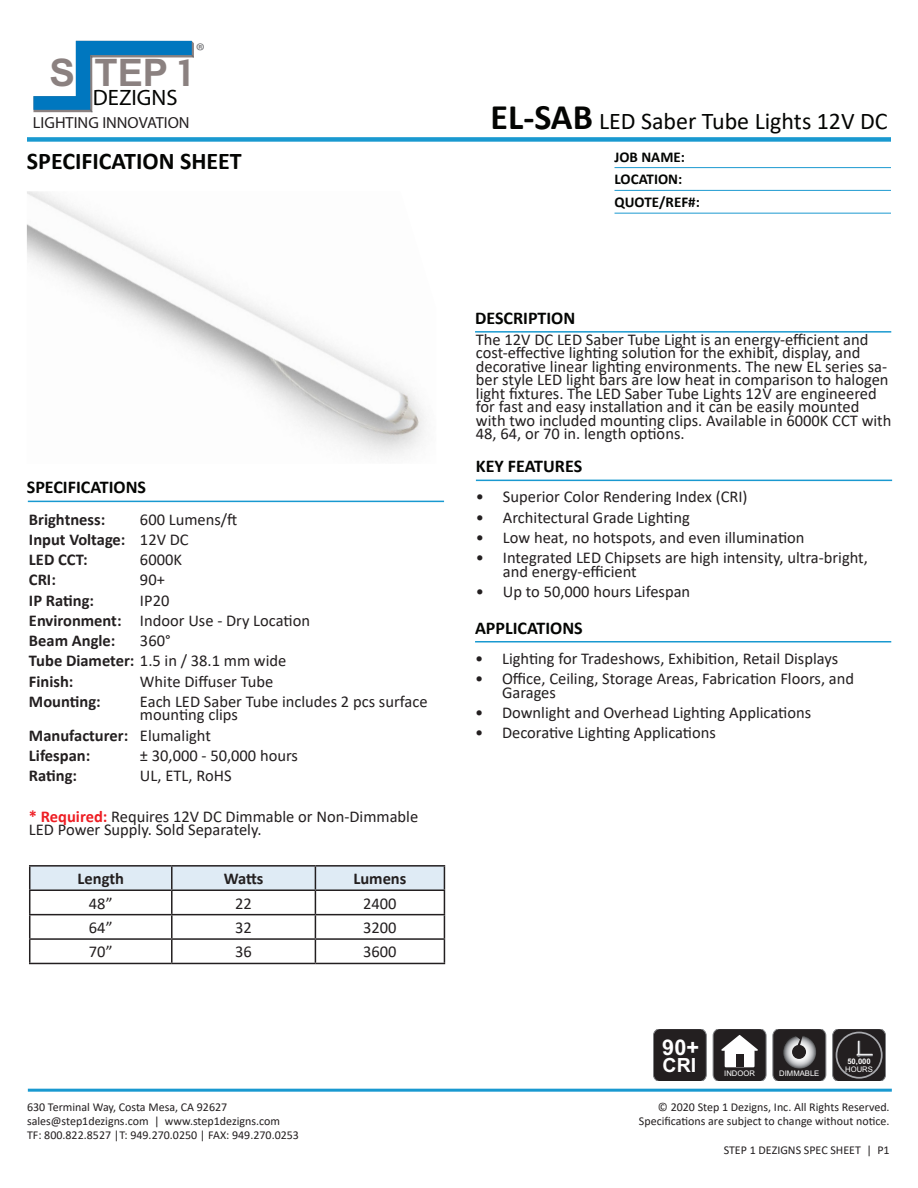
<style>
.page{position:relative;width:918px;height:1188px;background:#fff}
.page>*{position:absolute;margin:0;border:0;box-sizing:border-box;transform-origin:0 0}
.t1{font:700 37.95px "Arial";color:#8b8180}
.t2{font:24px "Calibri";color:#040503}
.t3{font:700 24px "Calibri";color:#040503}
.t4{font:22.35px "Avenir Next";color:#040503}
.t5{font:700 21.75px "Arial";color:#fff}
.t6{font:21.45px "Avenir Next";color:#6c6d70}
.t7{font:700 19.5px "Arial";color:#fff}
.t8{font:700 18px "Calibri";color:#040503}
.t9{font:16.5px/13.5px "Calibri";color:#231f20}
.t10{font:700 16.5px "Calibri";color:#231f20}
.t11{font:16.05px "Avenir Next";color:#231f20}
.t12{font:700 15px "Calibri";color:#040503}
.t13{font:12px "Calibri";color:#231f20}
.t14{font:7.65px "Arial";color:#fff}
.t15{font:700 7.65px/7.9px "Arial";color:#fff}
.s1{font-family:"COUTURE"}
.s2{font-weight:400}
.s3{font-weight:700}
.s4{font-weight:700;color:#ee1d23}
.s5{font-weight:700;font-size:36px}
</style>
<div class="page">
<hr style="left:28px;top:1089px;width:864px;height:3px;background:#1999d0">
<div style="left:27px;top:137px;width:864px;height:5px;background:#1999d0"></div>
<hr style="left:28px;top:501px;width:416px;height:1px;background:#1999d0">
<hr style="left:615px;top:167px;width:276px;height:1px;background:#1c99d0">
<hr style="left:615px;top:190px;width:276px;height:1px;background:#1c99d0">
<hr style="left:615px;top:213px;width:276px;height:1px;background:#1c99d0">
<hr style="left:475px;top:641px;width:416px;height:2px;background:#1999d0">
<hr style="left:476px;top:480px;width:416px;height:1px;background:#1999d0">
<hr style="left:475px;top:331px;width:416px;height:2px;background:#1999d0">
<hr style="left:29px;top:865px;width:143px;height:2px;background:#231f20">
<hr style="left:172px;top:865px;width:143px;height:2px;background:#231f20">
<hr style="left:315px;top:865px;width:130px;height:2px;background:#231f20">
<svg style="left:29px;top:866px;width:416px;height:97px"></svg>
<hr style="left:29px;top:963px;width:143px;height:1px;background:#231f20">
<hr style="left:172px;top:963px;width:143px;height:1px;background:#231f20">
<hr style="left:315px;top:963px;width:130px;height:1px;background:#231f20">
<svg style="left:33px;top:41px;width:161px;height:72px"></svg>
<svg style="left:713px;top:1030px;width:53px;height:51px;background:#464243"></svg>
<div style="left:725px;top:1050px;width:30px;height:17px;background:#fff"></div>
<div style="left:736px;top:1054px;width:7px;height:13px;background:#231f20"></div>
<div style="left:653px;top:1030px;width:53px;height:51px;background:#231f20"></div>
<svg style="left:832px;top:1030px;width:54px;height:51px;background:#383537"></svg>
<svg style="left:773px;top:1030px;width:53px;height:51px;background:#494748"></svg>
<img style="left:27px;top:191px;width:399px;height:265px">
<p class="t1" style="left:50px;top:46px;width:142px">S TEP <span class="s1">1</span></p>
<p class="t4" style="left:93px;top:84px;width:86px">DEZIGNS</p>
<p class="t11" style="left:33px;top:113px;width:158px">LIGHTING INNOVATION</p>
<p class="t6" style="left:196px;top:38px;width:11px">®</p>
<p class="t3" style="left:27px;top:144px;width:216px">SPECIFICATION SHEET</p>
<p class="t8" style="left:27px;top:475px;width:121px">SPECIFICATIONS</p>
<p class="t10" style="left:29px;top:508px;width:78px">Brightness:</p>
<p class="t9" style="left:140px;top:512px;width:99px">600 Lumens/ft</p>
<p class="t10" style="left:29px;top:528px;width:161px">Input Voltage: <span class="s2">12V DC</span></p>
<p class="t10" style="left:29px;top:548px;width:60px">LED CCT:</p>
<p class="t9" style="left:140px;top:553px;width:44px">6000K</p>
<p class="t10" style="left:29px;top:568px;width:28px">CRI:</p>
<p class="t9" style="left:140px;top:573px;width:26px">90+</p>
<p class="t10" style="left:29px;top:589px;width:67px">IP Rating:</p>
<p class="t9" style="left:140px;top:593px;width:31px">IP20</p>
<p class="t9" style="left:29px;top:613px;width:283px"><span class="s3">Environment:</span> Indoor Use - Dry Location</p>
<p class="t10" style="left:29px;top:629px;width:88px">Beam Angle:</p>
<p class="t9" style="left:140px;top:634px;width:32px">360°</p>
<p class="t9" style="left:29px;top:654px;width:259px"><span class="s3">Tube Diameter:</span> 1.5 in / 38.1 mm wide</p>
<p class="t10" style="left:29px;top:670px;width:46px">Finish:</p>
<p class="t9" style="left:140px;top:674px;width:135px">White Diffuser Tube</p>
<p class="t10" style="left:29px;top:690px;width:73px">Mounting:</p>
<p class="t9" style="left:140px;top:694px;width:289px">Each LED Saber Tube includes 2 pcs surface mounting clips</p>
<p class="t10" style="left:29px;top:724px;width:183px">Manufacturer: <span class="s2">Elumalight</span></p>
<p class="t10" style="left:29px;top:744px;width:63px">Lifespan:</p>
<p class="t9" style="left:140px;top:748px;width:160px">± 30,000 - 50,000 hours</p>
<p class="t10" style="left:29px;top:764px;width:50px">Rating:</p>
<p class="t9" style="left:140px;top:769px;width:93px">UL, ETL, RoHS</p>
<p class="t9" style="left:29px;top:809px;width:391px"><span class="s4">* Required:</span> Requires 12V DC Dimmable or Non-Dimmable<br>LED Power Supply. Sold Separately.</p>
<p class="t10" style="left:78px;top:867px;width:48px">Length</p>
<p class="t10" style="left:224px;top:867px;width:41px">Watts</p>
<p class="t10" style="left:353px;top:867px;width:54px">Lumens</p>
<p class="t9" style="left:89px;top:896px;width:25px">48”</p>
<p class="t9" style="left:235px;top:896px;width:18px">22</p>
<p class="t9" style="left:363px;top:896px;width:35px">2400</p>
<p class="t9" style="left:89px;top:920px;width:25px">64”</p>
<p class="t9" style="left:235px;top:920px;width:18px">32</p>
<p class="t9" style="left:363px;top:920px;width:35px">3200</p>
<p class="t9" style="left:89px;top:945px;width:25px">70”</p>
<p class="t9" style="left:235px;top:945px;width:18px">36</p>
<p class="t9" style="left:363px;top:945px;width:35px">3600</p>
<p class="t13" style="left:27px;top:1098px;width:202px">630 Terminal Way, Costa Mesa, CA 92627</p>
<p class="t13" style="left:27px;top:1113px;width:255px">sales@step1dezigns.com | www.step1dezigns.com</p>
<p class="t13" style="left:27px;top:1127px;width:274px">TF: 800.822.8527 |T: 949.270.0250 | FAX: 949.270.0253</p>
<p class="t2" style="left:491px;top:105px;width:399px"><span class="s5">EL-SAB</span> LED Saber Tube Lights 12V DC</p>
<p class="t12" style="left:615px;top:146px;width:72px">JOB NAME:</p>
<p class="t12" style="left:615px;top:169px;width:69px">LOCATION:</p>
<p class="t12" style="left:615px;top:192px;width:87px">QUOTE/REF#:</p>
<p class="t8" style="left:475px;top:305px;width:102px">DESCRIPTION</p>
<p class="t9" style="left:476px;top:332px;width:417px">The 12V DC LED Saber Tube Light is an energy-efficient and cost-effective lighting solution for the exhibit, display, and decorative linear lighting environments. The new EL series sa&shy;ber style LED light bars are low heat in comparison to halogen light fixtures. The LED Saber Tube Lights 12V are engineered for fast and easy installation and it can be easily mounted with two included mounting clips. Available in 6000K CCT with 48, 64, or 70 in. length options.</p>
<p class="t8" style="left:476px;top:454px;width:108px">KEY FEATURES</p>
<p class="t9" style="left:476px;top:490px;width:273px">• Superior Color Rendering Index (CRI)</p>
<p class="t9" style="left:476px;top:510px;width:216px">• Architectural Grade Lighting</p>
<p class="t9" style="left:476px;top:530px;width:330px">• Low heat, no hotspots, and even illumination</p>
<p class="t9" style="left:503px;top:551px;width:367px;text-indent:-27px">• Integrated LED Chipsets are high intensity, ultra-bright, and energy-efficient</p>
<p class="t9" style="left:476px;top:584px;width:216px">• Up to 50,000 hours Lifespan</p>
<p class="t8" style="left:475px;top:615px;width:109px">APPLICATIONS</p>
<p class="t9" style="left:475px;top:651px;width:365px">• Lighting for Tradeshows, Exhibition, Retail Displays</p>
<p class="t9" style="left:502px;top:671px;width:354px;text-indent:-27px">• Office, Ceiling, Storage Areas, Fabrication Floors, and<br>Garages</p>
<p class="t9" style="left:475px;top:705px;width:338px">• Downlight and Overhead Lighting Applications</p>
<p class="t9" style="left:475px;top:725px;width:242px">• Decorative Lighting Applications</p>
<p class="t5" style="left:662px;top:1032px;width:38px">90+</p>
<p class="t7" style="left:663px;top:1051px;width:35px">CRI</p>
<p class="t15" style="left:845px;top:1057px;width:29px">50,000<br><span class="s2">HOURS</span></p>
<p class="t14" style="left:779px;top:1068px;width:42px">DIMMABLE</p>
<p class="t14" style="left:724px;top:1068px;width:32px">INDOOR</p>
<p class="t13" style="left:658px;top:1098px;width:233px">© 2020 Step 1 Dezigns, Inc. All Rights Reserved.</p>
<p class="t13" style="left:639px;top:1113px;width:252px">Specifications are subject to change without notice.</p>
<p class="t13" style="left:724px;top:1141px;width:167px">STEP 1 DEZIGNS SPEC SHEET | P1</p>
</div>
